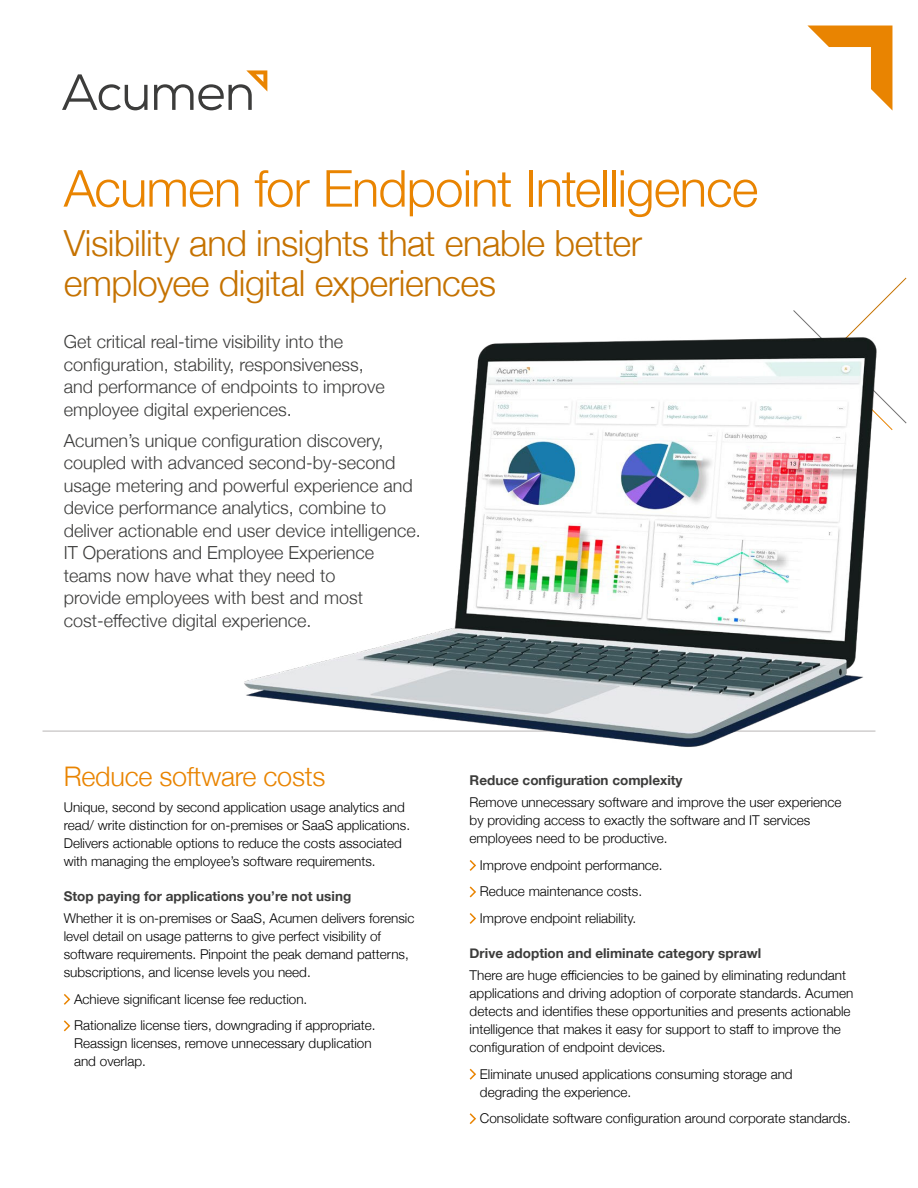
<style>
.page{position:relative;width:918px;height:1188px;background:#fff}
.page>*{position:absolute;margin:0;border:0;box-sizing:border-box;transform-origin:0 0}
.t1{font:300 51px "Helvetica Neue";letter-spacing:-.02em;color:#e98401}
.t2{font:300 36px/40.5px "Helvetica Neue";letter-spacing:-.015em;color:#c57200}
.t3{font:300 27px "Helvetica Neue";letter-spacing:-.01em;color:#e98401}
.t4{font:300 18px/22.5px "Helvetica Neue";color:#3c3c3b}
.t5{font:300 13.5px/18px "Helvetica Neue";color:#000}
.t6{font:700 13.5px "Helvetica Neue";color:#3c3c3b}
</style>
<div class="page">
<hr style="left:43px;top:730px;width:832px;height:2px;background:#d0cece">
<svg style="left:808px;top:26px;width:84px;height:84px"></svg>
<svg style="left:62px;top:74px;width:86px;height:36px"></svg>
<svg style="left:154px;top:70px;width:113px;height:40px"></svg>
<svg style="left:793px;top:277px;width:114px;height:48px"></svg>
<svg style="left:63px;top:994px;width:8px;height:11px"></svg>
<svg style="left:63px;top:1020px;width:8px;height:12px"></svg>
<svg style="left:469px;top:860px;width:7px;height:11px"></svg>
<svg style="left:469px;top:886px;width:7px;height:12px"></svg>
<svg style="left:469px;top:913px;width:7px;height:11px"></svg>
<svg style="left:469px;top:1068px;width:7px;height:12px"></svg>
<svg style="left:469px;top:1113px;width:7px;height:11px"></svg>
<img style="left:236px;top:325px;width:671px;height:422px">
<h1 class="t1" style="left:64px;top:169px;width:696px">Acumen for Endpoint Intelligence</h1>
<h2 class="t2" style="left:64px;top:226px;width:580px">Visibility and insights that enable better employee digital experiences</h2>
<h3 class="t4" style="left:64px;top:332px;width:323px">Get critical real-time visibility into the configuration, stability, responsiveness, and performance of endpoints to improve employee digital experiences.</h3>
<p class="t4" style="left:64px;top:428px;width:359px">Acumen’s unique configuration discovery, coupled with advanced second-by-second usage metering and powerful experience and device performance analytics, combine to deliver actionable end user device intelligence.<br>IT Operations and Employee Experience teams now have what they need to<br>provide employees with best and most cost-effective digital experience.</p>
<h3 class="t3" style="left:64px;top:766px;width:263px">Reduce software costs</h3>
<p class="t5" style="left:64px;top:797px;width:348px">Unique, second by second application usage analytics and read/ write distinction for on-premises or SaaS applications.<br>Delivers actionable options to reduce the costs associated with managing the employee’s software requirements.</p>
<p class="t6" style="left:64px;top:891px;width:289px">Stop paying for applications you’re not using</p>
<p class="t5" style="left:64px;top:908px;width:352px">Whether it is on-premises or SaaS, Acumen delivers forensic level detail on usage patterns to give perfect visibility of software requirements. Pinpoint the peak demand patterns, subscriptions, and license levels you need.</p>
<p class="t5" style="left:74px;top:985px;width:303px;line-height:26.5px">Achieve significant license fee reduction.<br>Rationalize license tiers, downgrading if appropriate.</p>
<p class="t5" style="left:74px;top:1033px;width:299px">Reassign licenses, remove unnecessary duplication and overlap.</p>
<p class="t6" style="left:470px;top:770px;width:214px">Reduce configuration complexity</p>
<p class="t5" style="left:470px;top:795px;width:373px">Remove unnecessary software and improve the user experience by providing access to exactly the software and IT services employees need to be productive.</p>
<p class="t5" style="left:480px;top:853px;width:184px;line-height:26.5px">Improve endpoint performance.<br>Reduce maintenance costs.<br>Improve endpoint reliability.</p>
<p class="t6" style="left:470px;top:942px;width:293px">Drive adoption and eliminate category sprawl</p>
<p class="t5" style="left:470px;top:965px;width:385px">There are huge efficiencies to be gained by eliminating redundant applications and driving adoption of corporate standards. Acumen detects and identifies these opportunities and presents actionable intelligence that makes it easy for support to staff to improve the configuration of endpoint devices.</p>
<p class="t5" style="left:480px;top:1066px;width:314px">Eliminate unused applications consuming storage and degrading the experience.</p>
<p class="t5" style="left:480px;top:1108px;width:372px">Consolidate software configuration around corporate standards.</p>
</div>
